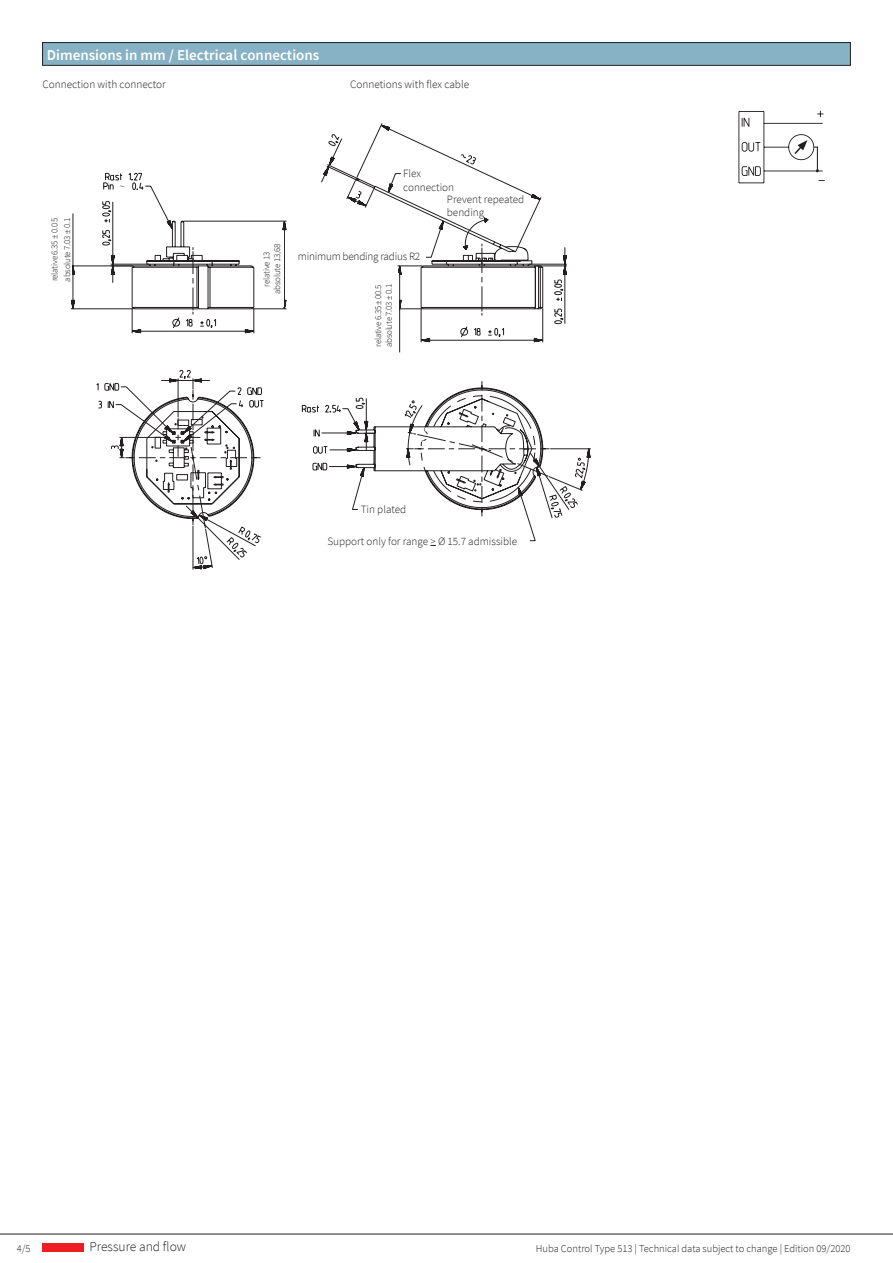
<style>
.page{position:relative;width:893px;height:1263px;background:#fff}
.page>*{position:absolute;margin:0;border:0;box-sizing:border-box;transform-origin:0 0}
.t1{font:600 15px "Source Sans Pro";color:#fff}
.t2{font:300 13.5px "Source Sans Pro";color:#231f20}
.t3{font:300 11.25px "Source Sans Pro";color:#231f20}
.t4{font:300 11.1px/13.4px "Source Sans Pro";color:#231f20}
.t5{font:300 11.1px "Source Sans Pro";letter-spacing:-.02em;color:#231f20}
.t6{font:300 10.5px "Source Sans Pro";color:#231f20}
.t7{font:300 9px/10.8px "Source Sans Pro";letter-spacing:-.02em;color:#231f20}
</style>
<div class="page">
<hr style="left:0;top:1234px;width:893px;height:1px;background:#231f20">
<div style="left:43px;top:1242px;width:41px;height:9px;background:#ee1d23"></div>
<div style="left:43px;top:43px;width:807px;height:22px;background:#87b2c6"></div>
<svg style="left:738px;top:111px;width:87px;height:72px"></svg>
<svg style="left:70px;top:125px;width:516px;height:445px"></svg>
<div style="left:361px;top:505px;width:91px;height:11px;background:#fff"></div>
<div style="left:48px;top:210px;width:24px;height:80px;background:#fff"></div>
<div style="left:119px;top:181px;width:11px;height:11px;background:#fff"></div>
<h1 class="t1" style="left:47px;top:45px;width:274px">Dimensions in mm / Electrical connections</h1>
<p class="t3" style="left:43px;top:77px;width:125px">Connection with connector</p>
<p class="t3" style="left:350px;top:77px;width:121px">Connetions with flex cable</p>
<p class="t7" style="left:48px;top:282px;width:65px;line-height:12.8px;rotate:-90deg">relative 6.35 ± 0.05 absolute 7.03 ± 0.1</p>
<p class="t4" style="left:119px;top:179px;width:7px">~</p>
<p class="t7" style="left:261px;top:294px;width:52px;text-align:center;rotate:-90deg">relative 13 absolute 13,68</p>
<p class="t4" style="left:403px;top:167px;width:52px">Flex connection</p>
<p class="t4" style="left:447px;top:193px;width:79px">Prevent repeated bending</p>
<p class="t5" style="left:298px;top:249px;width:124px">minimum bending radius R2</p>
<p class="t7" style="left:373px;top:347px;width:65px;rotate:-90deg">relative 6.35 ± 00.5 absolute 7.03 ± 0.1</p>
<p class="t4" style="left:361px;top:503px;width:47px">Tin plated</p>
<p class="t4" style="left:327px;top:534px;width:191px">Support only for range &gt; Ø 15.7 admissible</p>
<p class="t6" style="left:17px;top:1242px;width:15px">4/5</p>
<h2 class="t2" style="left:90px;top:1239px;width:98px">Pressure and flow</h2>
<p class="t6" style="left:536px;top:1242px;width:316px">Huba Control Type 513 | Technical data subject to change | Edition 09/2020</p>
</div>
